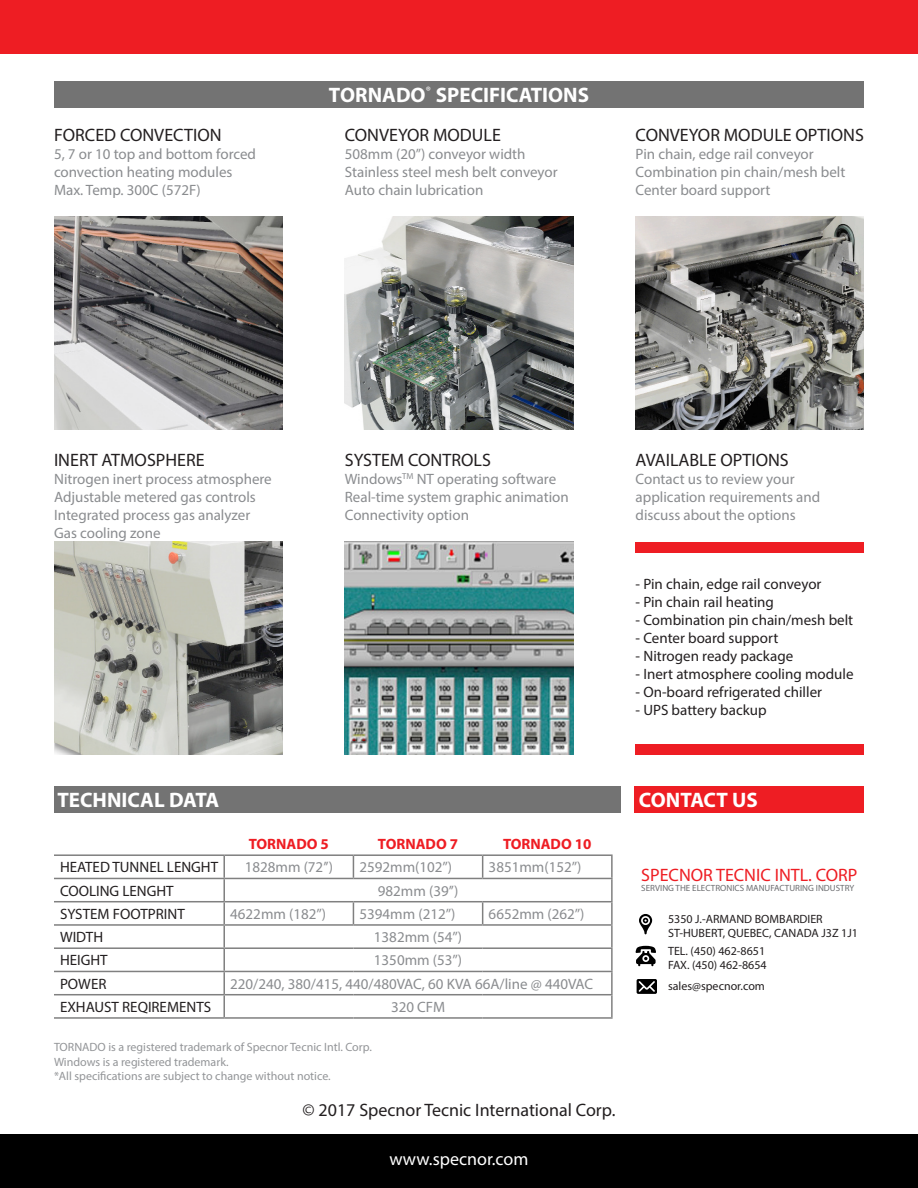
<style>
.page{position:relative;width:918px;height:1188px;background:#fff}
.page>*{position:absolute;margin:0;border:0;box-sizing:border-box;transform-origin:0 0}
.t1{font:700 21px "Myriad Pro";color:#fff}
.t2{font:18px "Myriad Pro";color:#231f20}
.t3{font:18px "Myriad Pro";color:#ee1d23}
.t4{font:18px "Myriad Pro";color:#fff}
.t5{font:15px/18px "Myriad Pro";color:#8a8c8f}
.t6{font:15px "Myriad Pro";color:#231f20}
.t7{font:700 15px "Myriad Pro";color:#ee1d23}
.t8{font:12px "Myriad Pro";color:#939598}
.t9{font:12px "Myriad Pro";color:#231f20}
.t10{font:9px "Myriad Pro";color:#6c6d70}
</style>
<div class="page">
<div style="left:0;top:0;width:918px;height:54px;background:#ee1d23"></div>
<div style="left:0;top:1134px;width:918px;height:54px;background:#000"></div>
<svg style="left:639px;top:914px;width:13px;height:20px"></svg>
<svg style="left:636px;top:946px;width:20px;height:20px"></svg>
<svg style="left:637px;top:979px;width:20px;height:15px"></svg>
<div style="left:54px;top:81px;width:810px;height:27px;background:#737373"></div>
<img style="left:54px;top:217px;width:228px;height:212px">
<img style="left:54px;top:542px;width:228px;height:213px">
<img style="left:345px;top:217px;width:228px;height:212px">
<img style="left:345px;top:542px;width:228px;height:213px">
<img style="left:636px;top:217px;width:228px;height:212px">
<div style="left:54px;top:786px;width:567px;height:27px;background:#737373"></div>
<div style="left:636px;top:542px;width:228px;height:11px;background:#ee1d23"></div>
<div style="left:636px;top:744px;width:228px;height:11px;background:#ee1d23"></div>
<div style="left:635px;top:786px;width:229px;height:27px;background:#ee1d23"></div>
<hr style="left:54px;top:854px;width:170px;height:2px;background:#808080">
<hr style="left:224px;top:854px;width:129px;height:2px;background:#808080">
<hr style="left:223px;top:856px;width:2px;height:22px;background:#808080">
<hr style="left:353px;top:854px;width:130px;height:2px;background:#808080">
<svg style="left:353px;top:856px;width:1px;height:22px"></svg>
<hr style="left:483px;top:854px;width:130px;height:2px;background:#808080">
<svg style="left:482px;top:856px;width:1px;height:22px"></svg>
<hr style="left:611px;top:856px;width:2px;height:22px;background:#808080">
<hr style="left:54px;top:878px;width:170px;height:1px;background:#808080">
<hr style="left:224px;top:878px;width:129px;height:1px;background:#808080">
<hr style="left:223px;top:879px;width:2px;height:22px;background:#808080">
<hr style="left:353px;top:878px;width:130px;height:1px;background:#808080">
<hr style="left:483px;top:878px;width:130px;height:1px;background:#808080">
<hr style="left:611px;top:879px;width:2px;height:22px;background:#808080">
<hr style="left:54px;top:901px;width:170px;height:1px;background:#808080">
<hr style="left:224px;top:901px;width:129px;height:1px;background:#808080">
<hr style="left:223px;top:902px;width:2px;height:22px;background:#808080">
<hr style="left:353px;top:901px;width:130px;height:1px;background:#808080">
<svg style="left:353px;top:902px;width:1px;height:22px"></svg>
<hr style="left:483px;top:901px;width:130px;height:1px;background:#808080">
<svg style="left:482px;top:902px;width:1px;height:22px"></svg>
<hr style="left:611px;top:902px;width:2px;height:22px;background:#808080">
<hr style="left:54px;top:924px;width:170px;height:2px;background:#808080">
<hr style="left:224px;top:924px;width:129px;height:2px;background:#808080">
<hr style="left:223px;top:926px;width:2px;height:21px;background:#808080">
<hr style="left:353px;top:924px;width:130px;height:2px;background:#808080">
<hr style="left:483px;top:924px;width:130px;height:2px;background:#808080">
<hr style="left:611px;top:926px;width:2px;height:21px;background:#808080">
<hr style="left:54px;top:947px;width:170px;height:2px;background:#808080">
<hr style="left:224px;top:947px;width:129px;height:2px;background:#808080">
<hr style="left:223px;top:949px;width:2px;height:22px;background:#808080">
<hr style="left:353px;top:947px;width:130px;height:2px;background:#808080">
<hr style="left:483px;top:947px;width:130px;height:2px;background:#808080">
<hr style="left:611px;top:949px;width:2px;height:22px;background:#808080">
<hr style="left:54px;top:971px;width:170px;height:1px;background:#808080">
<hr style="left:224px;top:971px;width:129px;height:1px;background:#808080">
<hr style="left:223px;top:972px;width:2px;height:22px;background:#808080">
<hr style="left:353px;top:971px;width:130px;height:1px;background:#808080">
<hr style="left:483px;top:971px;width:130px;height:1px;background:#808080">
<hr style="left:611px;top:972px;width:2px;height:22px;background:#808080">
<hr style="left:54px;top:994px;width:170px;height:1px;background:#808080">
<hr style="left:224px;top:994px;width:129px;height:1px;background:#808080">
<hr style="left:223px;top:995px;width:2px;height:22px;background:#808080">
<hr style="left:353px;top:994px;width:130px;height:1px;background:#808080">
<hr style="left:483px;top:994px;width:130px;height:1px;background:#808080">
<hr style="left:611px;top:995px;width:2px;height:22px;background:#808080">
<hr style="left:54px;top:1017px;width:170px;height:2px;background:#808080">
<hr style="left:224px;top:1017px;width:129px;height:2px;background:#808080">
<hr style="left:353px;top:1017px;width:130px;height:2px;background:#808080">
<hr style="left:483px;top:1017px;width:130px;height:2px;background:#808080">
<p class="t2" style="left:54px;top:124px;width:169px">FORCED CONVECTION</p>
<p class="t5" style="left:54px;top:145px;width:204px">5, 7 or 10 top and bottom forced convection heating modules</p>
<p class="t5" style="left:54px;top:181px;width:148px">Max. Temp. 300C (572F)</p>
<p class="t1" style="left:329px;top:82px;width:262px">TORNADO<sup>®</sup> SPECIFICATIONS</p>
<p class="t2" style="left:345px;top:124px;width:158px">CONVEYOR MODULE</p>
<p class="t5" style="left:345px;top:145px;width:182px">508mm (20”) conveyor width</p>
<p class="t5" style="left:345px;top:163px;width:214px">Stainless steel mesh belt conveyor</p>
<p class="t5" style="left:345px;top:181px;width:140px">Auto chain lubrication</p>
<p class="t2" style="left:636px;top:124px;width:230px">CONVEYOR MODULE OPTIONS</p>
<p class="t5" style="left:636px;top:145px;width:180px">Pin chain, edge rail conveyor</p>
<p class="t5" style="left:636px;top:163px;width:211px">Combination pin chain/mesh belt</p>
<p class="t5" style="left:636px;top:181px;width:136px">Center board support</p>
<p class="t2" style="left:54px;top:449px;width:152px">INERT ATMOSPHERE</p>
<p class="t5" style="left:54px;top:470px;width:219px">Nitrogen inert process atmosphere</p>
<p class="t5" style="left:54px;top:488px;width:203px">Adjustable metered gas controls</p>
<p class="t5" style="left:54px;top:506px;width:198px">Integrated process gas analyzer</p>
<p class="t5" style="left:54px;top:524px;width:108px">Gas cooling zone</p>
<p class="t2" style="left:345px;top:449px;width:148px">SYSTEM CONTROLS</p>
<p class="t5" style="left:345px;top:470px;width:226px">Windows<sup>TM</sup> NT operating software<br>Real-time system graphic animation</p>
<p class="t5" style="left:345px;top:506px;width:126px">Connectivity option</p>
<p class="t2" style="left:636px;top:449px;width:155px">AVAILABLE OPTIONS</p>
<p class="t5" style="left:636px;top:470px;width:186px">Contact us to review your application requirements and discuss about the options</p>
<p class="t6" style="left:636px;top:575px;width:187px">- Pin chain, edge rail conveyor</p>
<p class="t6" style="left:636px;top:593px;width:140px">- Pin chain rail heating</p>
<p class="t6" style="left:636px;top:611px;width:219px">- Combination pin chain/mesh belt</p>
<p class="t6" style="left:636px;top:629px;width:144px">- Center board support</p>
<p class="t6" style="left:636px;top:647px;width:159px">- Nitrogen ready package</p>
<p class="t6" style="left:636px;top:665px;width:219px">- Inert atmosphere cooling module</p>
<p class="t6" style="left:636px;top:683px;width:188px">- On-board refrigerated chiller</p>
<p class="t6" style="left:636px;top:701px;width:133px">- UPS battery backup</p>
<p class="t1" style="left:57px;top:786px;width:163px">TECHNICAL DATA</p>
<p class="t7" style="left:249px;top:834px;width:82px">TORNADO 5</p>
<p class="t7" style="left:378px;top:834px;width:82px">TORNADO 7</p>
<p class="t7" style="left:503px;top:834px;width:90px">TORNADO 10</p>
<p class="t6" style="left:60px;top:858px;width:160px">HEATED TUNNEL LENGHT</p>
<p class="t5" style="left:245px;top:858px;width:90px">1828mm (72’’)</p>
<p class="t5" style="left:359px;top:858px;width:94px">2592mm(102’’)</p>
<p class="t5" style="left:489px;top:858px;width:94px">3851mm(152’’)</p>
<p class="t6" style="left:60px;top:881px;width:115px">COOLING LENGHT</p>
<p class="t5" style="left:378px;top:881px;width:82px">982mm (39’’)</p>
<p class="t6" style="left:60px;top:905px;width:126px">SYSTEM FOOTPRINT</p>
<p class="t5" style="left:230px;top:905px;width:97px">4622mm (182’’)</p>
<p class="t5" style="left:359px;top:905px;width:97px">5394mm (212’’)</p>
<p class="t5" style="left:489px;top:905px;width:97px">6652mm (262’’)</p>
<p class="t6" style="left:60px;top:928px;width:45px">WIDTH</p>
<p class="t5" style="left:374px;top:928px;width:90px">1382mm (54’’)</p>
<p class="t6" style="left:60px;top:951px;width:49px">HEIGHT</p>
<p class="t5" style="left:374px;top:951px;width:90px">1350mm (53’’)</p>
<p class="t6" style="left:60px;top:974px;width:48px">POWER</p>
<p class="t5" style="left:230px;top:974px;width:365px">220/240, 380/415, 440/480VAC, 60 KVA 66A/line @ 440VAC</p>
<p class="t6" style="left:60px;top:998px;width:153px">EXHAUST REQIREMENTS</p>
<p class="t5" style="left:391px;top:998px;width:56px">320 CFM</p>
<p class="t8" style="left:54px;top:1040px;width:319px">TORNADO is a registered trademark of Specnor Tecnic Intl. Corp.</p>
<p class="t8" style="left:54px;top:1054px;width:176px">Windows is a registered trademark.</p>
<p class="t8" style="left:54px;top:1069px;width:278px">*All specifications are subject to change without notice.</p>
<p class="t2" style="left:303px;top:1099px;width:314px">© 2017 Specnor Tecnic International Corp.</p>
<p class="t4" style="left:389px;top:1147px;width:141px">www.specnor.com</p>
<p class="t1" style="left:639px;top:786px;width:120px">CONTACT US</p>
<p class="t3" style="left:641px;top:864px;width:218px">SPECNOR TECNIC INTL. CORP</p>
<p class="t10" style="left:641px;top:883px;width:215px">SERVING THE ELECTRONICS MANUFACTURING INDUSTRY</p>
<p class="t9" style="left:668px;top:912px;width:156px">5350 J.-ARMAND BOMBARDIER</p>
<p class="t9" style="left:668px;top:926px;width:191px">ST-HUBERT, QUEBEC, CANADA J3Z 1J1</p>
<p class="t9" style="left:668px;top:943px;width:99px">TEL. (450) 462-8651</p>
<p class="t9" style="left:668px;top:958px;width:100px">FAX. (450) 462-8654</p>
<p class="t9" style="left:668px;top:978px;width:98px">sales@specnor.com</p>
</div>
